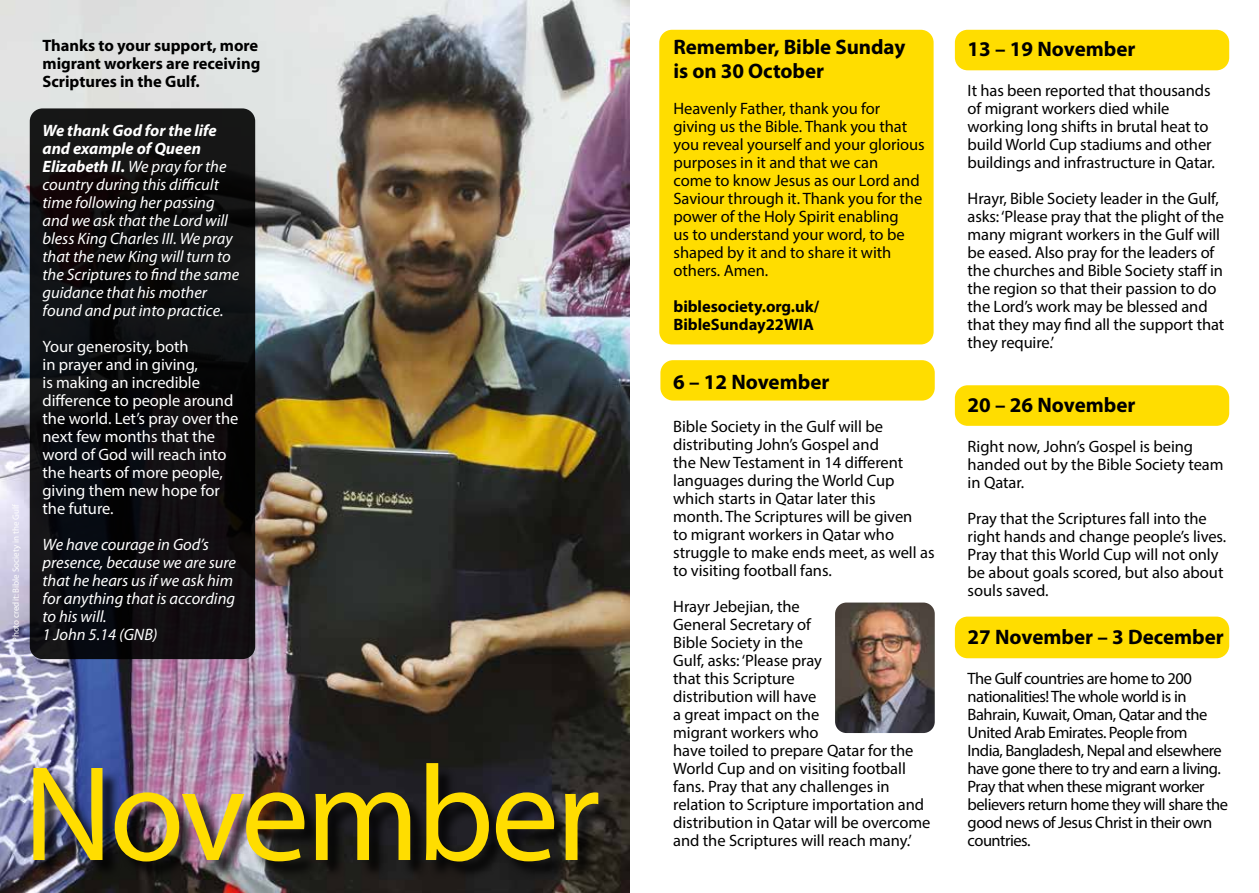
<style>
.page{position:relative;width:1259px;height:893px;background:#fff}
.page>*{position:absolute;margin:0;border:0;box-sizing:border-box;transform-origin:0 0}
.t1{font:136.5px "Myriad Pro";letter-spacing:-.025em;color:#fd0}
.t2{font:700 21px/24px "Myriad Pro";letter-spacing:-.005em;color:#000}
.t3{font:16.5px/18px "Myriad Pro";letter-spacing:-.005em;color:#000}
.t4{font:italic 16.5px/18px "Myriad Pro";letter-spacing:-.005em;color:#fff}
.t5{font:16.5px/18px "Myriad Pro";letter-spacing:-.03em;color:#000}
.t6{font:16.5px/18px "Myriad Pro";letter-spacing:-.005em;color:#fff}
.t7{font:700 16.5px/18px "Myriad Pro";letter-spacing:-.005em;color:#000}
.t8{font:9px "Myriad Pro";letter-spacing:-.005em;color:#fff}
.s1{font-weight:700}
.s2{font-weight:700;font-style:normal}
</style>
<div class="page">
<img style="left:0;top:0;width:629px;height:893px">
<div style="left:30px;top:108px;width:225px;height:551px;background:linear-gradient(to right,#0c0c10,#0e0d0e);border-radius:13px"></div>
<div style="left:36px;top:766px;width:580px;height:114px;background:#000;opacity:.75"></div>
<div style="left:660px;top:360px;width:274px;height:41px;background:#fd0;border-radius:13px"></div>
<div style="left:955px;top:30px;width:274px;height:40px;background:#fd0;border-radius:13px"></div>
<div style="left:955px;top:385px;width:274px;height:41px;background:#fd0;border-radius:13px"></div>
<div style="left:955px;top:617px;width:274px;height:41px;background:#fd0;border-radius:13px"></div>
<img style="left:835px;top:603px;width:99px;height:130px">
<div style="left:659px;top:30px;width:274px;height:314px;background:#fd0;border-radius:13px"></div>
<p class="t8" style="left:10px;top:642px;width:139px;rotate:-90deg">Photo credit: Bible Society in the Gulf</p>
<p class="t7" style="left:43px;top:36px;width:219px">Thanks to your support, more migrant workers are receiving<br>Scriptures in the Gulf.</p>
<p class="t4" style="left:43px;top:121px;width:198px"><span class="s1">We thank God for the life and example of Queen<br>Elizabeth II</span><span class="s2">.</span> We pray for the country during this difficult time following her passing and we ask that the Lord will bless King Charles III. We pray that the new King will turn to the Scriptures to find the same guidance that his mother found and put into practice.</p>
<p class="t6" style="left:43px;top:337px;width:197px">Your generosity, both<br>in prayer and in giving,<br>is making an incredible difference to people around the world. Let’s pray over the next few months that the word of God will reach into the hearts of more people, giving them new hope for the future.</p>
<p class="t4" style="left:43px;top:535px;width:195px">We have courage in God’s presence, because we are sure that he hears us if we ask him for anything that is according to his will.<br>1 John 5.14 (GNB)</p>
<h1 class="t1" style="left:23px;top:730px;width:579px">November</h1>
<p class="t2" style="left:673px;top:35px;width:233px">Remember, Bible Sunday is on 30 October</p>
<p class="t3" style="left:673px;top:100px;width:253px">Heavenly Father, thank you for giving us the Bible. Thank you that you reveal yourself and your glorious purposes in it and that we can<br>come to know Jesus as our Lord and<br>Saviour through it. Thank you for the power of the Holy Spirit enabling<br>us to understand your word, to be shaped by it and to share it with others. Amen.</p>
<p class="t7" style="left:673px;top:297px;width:147px">biblesociety.org.uk/<br>BibleSunday22WIA</p>
<p class="t2" style="left:673px;top:369px;width:158px">6 – 12 November</p>
<p class="t3" style="left:673px;top:417px;width:263px">Bible Society in the Gulf will be distributing John’s Gospel and<br>the New Testament in 14 different languages during the World Cup which starts in Qatar later this<br>month. The Scriptures will be given<br>to migrant workers in Qatar who struggle to make ends meet, as well as to visiting football fans.</p>
<p class="t3" style="left:673px;top:597px;width:259px">Hrayr Jebejian, the<br>General Secretary of<br>Bible Society in the<br>Gulf, asks: ‘Please pray<br>that this Scripture<br>distribution will have<br>a great impact on the<br>migrant workers who<br>have toiled to prepare Qatar for the<br>World Cup and on visiting football fans. Pray that any challenges in relation to Scripture importation and distribution in Qatar will be overcome and the Scriptures will reach many.’</p>
<p class="t2" style="left:967px;top:37px;width:169px">13 – 19 November</p>
<p class="t3" style="left:967px;top:81px;width:249px">It has been reported that thousands of migrant workers died while working long shifts in brutal heat to build World Cup stadiums and other buildings and infrastructure in Qatar.</p>
<p class="t3" style="left:967px;top:189px;width:258px">Hrayr, Bible Society leader in the Gulf, asks: ‘Please pray that the plight of the many migrant workers in the Gulf will be eased. Also pray for the leaders of the churches and Bible Society staff in the region so that their passion to do the Lord’s work may be blessed and that they may find all the support that they require.’</p>
<p class="t2" style="left:967px;top:392px;width:169px">20 – 26 November</p>
<p class="t3" style="left:967px;top:437px;width:257px">Right now, John’s Gospel is being handed out by the Bible Society team in Qatar.</p>
<p class="t3" style="left:967px;top:509px;width:260px">Pray that the Scriptures fall into the right hands and change people’s lives.<br>Pray that this World Cup will not only be about goals scored, but also about souls saved.</p>
<p class="t2" style="left:967px;top:624px;width:258px">27 November – 3 December</p>
<p class="t5" style="left:967px;top:669px;width:262px">The Gulf countries are home to 200 nationalities! The whole world is in Bahrain, Kuwait, Oman, Qatar and the United Arab Emirates. People from<br>India, Bangladesh, Nepal and elsewhere have gone there to try and earn a living.<br>Pray that when these migrant worker believers return home they will share the good news of Jesus Christ in their own countries.</p>
</div>
